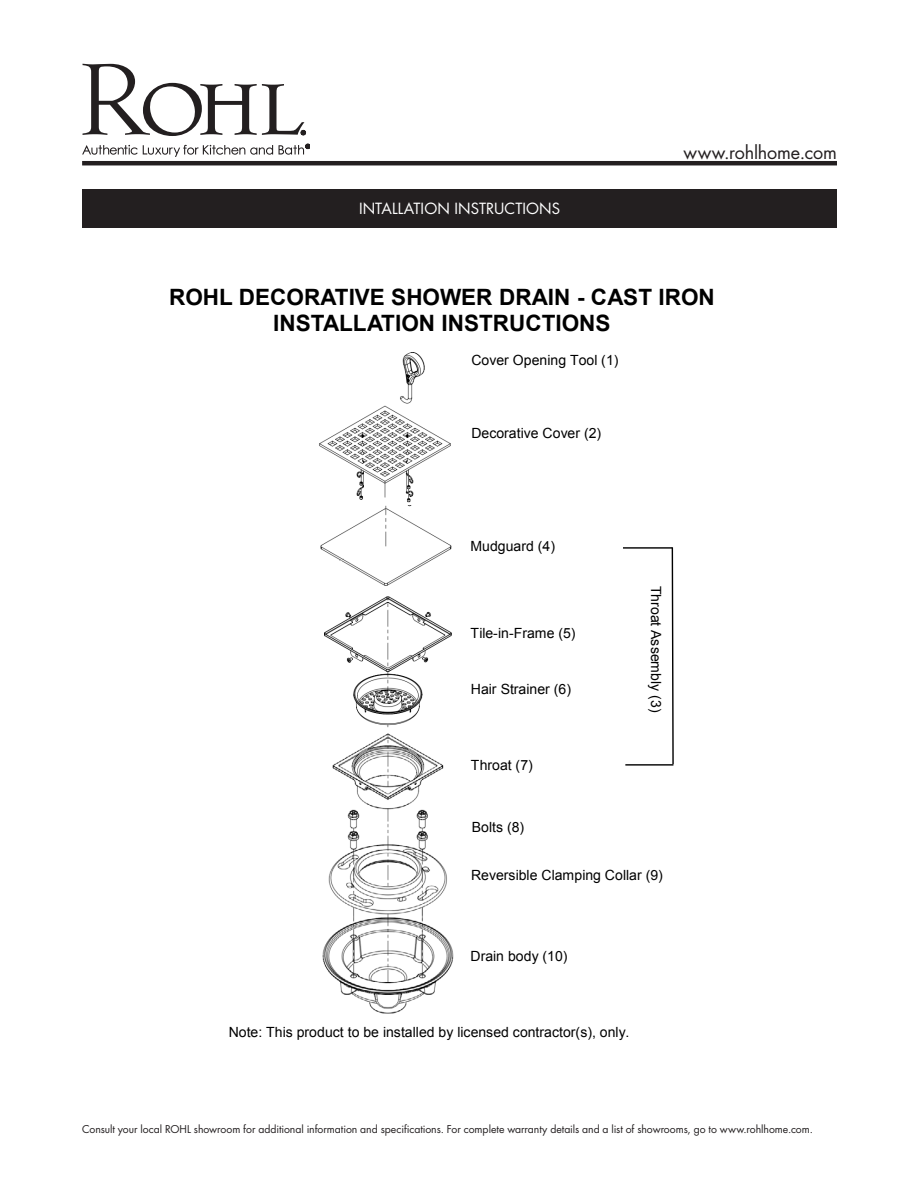
<style>
.page{position:relative;width:918px;height:1188px;background:#fff}
.page>*{position:absolute;margin:0;border:0;box-sizing:border-box;transform-origin:0 0}
.t1{font:700 22.5px/26.1px "Arial";color:#000;text-align:center}
.t2{font:18px "Futura";letter-spacing:-.005em;color:#231f20}
.Product_Title_Bar{font:15px "Futura";letter-spacing:.005em;color:#fff}
.t3{font:14.1px "Arial";color:#000}
.t4{font:10.5px "Futura";letter-spacing:-.005em;color:#231f20}
</style>
<div class="page">
<svg style="left:82px;top:64px;width:224px;height:72px"></svg>
<svg style="left:82px;top:145px;width:191px;height:12px"></svg>
<svg style="left:279px;top:144px;width:31px;height:11px"></svg>
<hr style="left:82px;top:161px;width:755px;height:4px;background:#231f20">
<div style="left:82px;top:189px;width:755px;height:38px;background:#231f20"></div>
<svg style="left:671px;top:547px;width:3px;height:219px"></svg>
<hr style="left:625px;top:764px;width:48px;height:2px;background:#000">
<img style="left:322px;top:733px;width:132px;height:281px">
<img style="left:320px;top:505px;width:132px;height:80px">
<img style="left:324px;top:596px;width:128px;height:132px">
<img style="left:319px;top:352px;width:132px;height:151px">
<hr style="left:623px;top:547px;width:49px;height:2px;background:#000">
<p class="Product_Title_Bar" style="left:359px;top:198px;width:203px">INTALLATION INSTRUCTIONS</p>
<p class="t2" style="left:683px;top:140px;width:155px">www.rohlhome.com</p>
<p class="t1" style="left:169px;top:285px;width:547px">ROHL DECORATIVE SHOWER DRAIN - CAST IRON<br>INSTALLATION INSTRUCTIONS</p>
<p class="t3" style="left:471px;top:351px;width:149px">Cover Opening Tool (1)</p>
<p class="t3" style="left:471px;top:423px;width:131px">Decorative Cover (2)</p>
<p class="t3" style="left:471px;top:536px;width:86px">Mudguard (4)</p>
<p class="t3" style="left:471px;top:624px;width:106px">Tile-in-Frame (5)</p>
<p class="t3" style="left:471px;top:680px;width:102px">Hair Strainer (6)</p>
<p class="t3" style="left:471px;top:756px;width:63px">Throat (7)</p>
<p class="t3" style="left:472px;top:818px;width:54px">Bolts (8)</p>
<p class="t3" style="left:665px;top:586px;width:128px;rotate:90deg">Throat Assembly (3)</p>
<p class="t3" style="left:471px;top:866px;width:193px">Reversible Clamping Collar (9)</p>
<p class="t3" style="left:471px;top:947px;width:98px">Drain body (10)</p>
<p class="t3" style="left:229px;top:1023px;width:402px">Note: This product to be installed by licensed contractor(s), only.</p>
<p class="t4" style="left:82px;top:1121px;width:732px">Consult your local ROHL showroom for additional information and specifications. For complete warranty details and a list of showrooms, go to www.rohlhome.com.</p>
</div>
